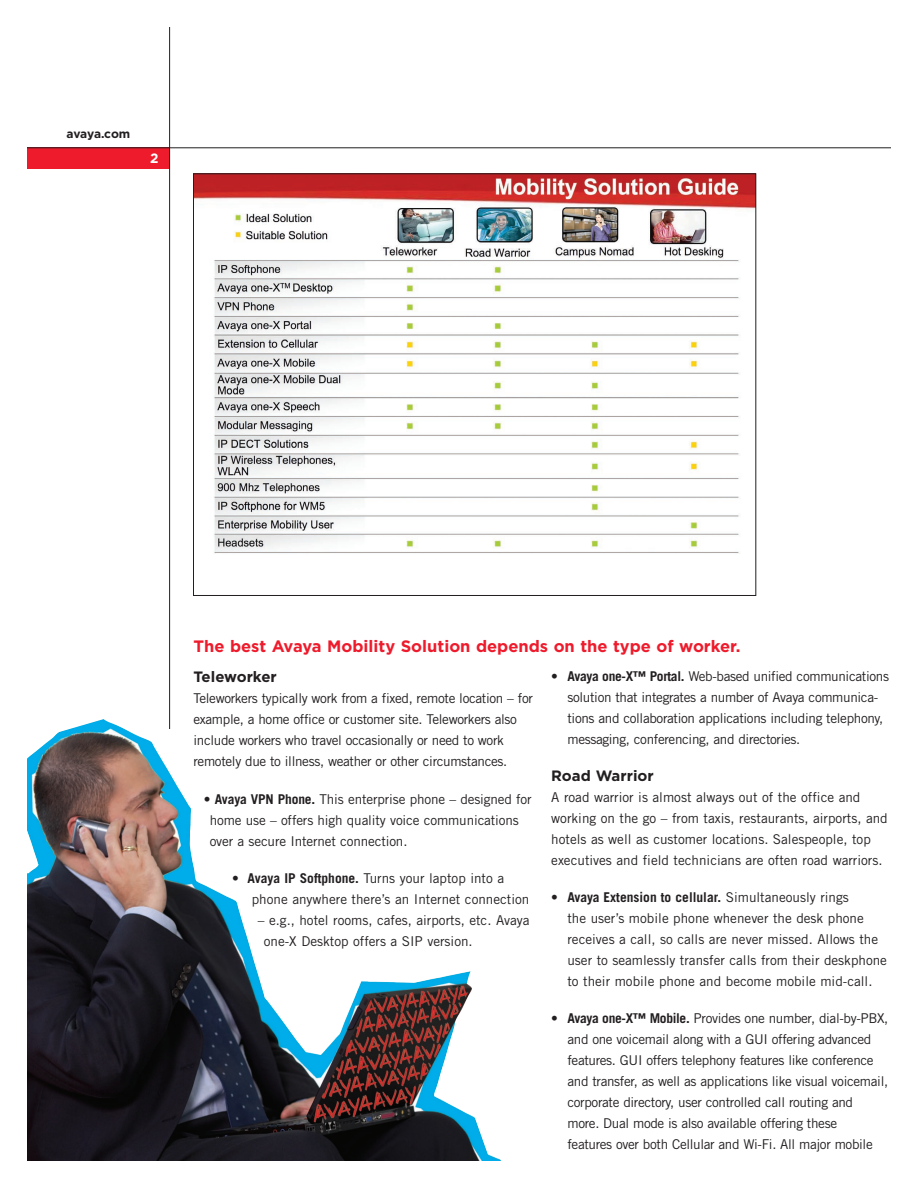
<style>
.page{position:relative;width:918px;height:1188px;background:#fff}
.page>*{position:absolute;margin:0;border:0;box-sizing:border-box;transform-origin:0 0}
.sub_head_PMS_485_cmy{font:700 16.5px "Gotham";color:#ee1b2c}
.second_subhead{font:700 15px "Gotham";color:#231f20}
.bullet_body{font:13.5px/21px "Trade Gothic";letter-spacing:-.025em;color:#231f20}
.bullet_body-2{font:13.5px/21px "Trade Gothic";color:#231f20}
.body_copy{font:13.5px/21px "Trade Gothic";letter-spacing:-.025em;color:#231f20}
.body_copy-2{font:13.5px/21px "Trade Gothic";color:#231f20}
.t1{font:700 13.5px "Gotham";color:#fff}
.t2{font:700 12px "Gotham";letter-spacing:-.02em;color:#231f20}
.s1{font-weight:700}
</style>
<div class="page">
<img style="left:195px;top:175px;width:559px;height:379px">
<div style="left:27px;top:147px;width:143px;height:22px;background:#ee1b2c"></div>
<hr style="left:27px;top:147px;width:864px;height:1px;background:#231f20">
<hr style="left:169px;top:27px;width:1px;height:702px;background:#231f20">
<img style="left:27px;top:705px;width:474px;height:456px">
<p class="t2" style="left:67px;top:127px;width:65px">avaya.com</p>
<p class="t1" style="left:150px;top:151px;width:10px">2</p>
<p class="sub_head_PMS_485_cmy" style="left:194px;top:636px;width:548px">The best Avaya Mobility Solution depends on the type of worker.</p>
<p class="second_subhead" style="left:194px;top:669px;width:85px">Teleworker</p>
<p class="body_copy" style="left:194px;top:688px;width:341px">Teleworkers typically work from a fixed, remote location – for example, a home office or customer site. Teleworkers also include workers who travel occasionally or need to work remotely due to illness, weather or other circumstances.</p>
<p class="bullet_body" style="left:210px;top:788px;width:324px;text-indent:-6px">• <span class="s1">Avaya VPN Phone.</span> This enterprise phone – designed for home use – offers high quality voice communications over a secure Internet connection.</p>
<p class="bullet_body-2" style="left:252px;top:867px;width:279px;text-indent:-20px">• <span class="s1">Avaya IP Softphone.</span> Turns your laptop into a phone anywhere there’s an Internet connection</p>
<p class="bullet_body-2" style="left:264px;top:909px;width:267px;text-indent:-6px">– e.g., hotel rooms, cafes, airports, etc. Avaya one-X Desktop offers a SIP version.</p>
<p class="bullet_body" style="left:567px;top:665px;width:323px;text-indent:-16px">• <span class="s1">Avaya one-X™ Portal.</span> Web-based unified communications solution that integrates a number of Avaya communica&shy;tions and collaboration applications including telephony, messaging, conferencing, and directories.</p>
<p class="second_subhead" style="left:551px;top:767px;width:104px">Road Warrior</p>
<p class="body_copy-2" style="left:551px;top:786px;width:338px">A road warrior is almost always out of the office and working on the go – from taxis, restaurants, airports, and hotels as well as customer locations. Salespeople, top executives and field technicians are often road warriors.</p>
<p class="bullet_body-2" style="left:567px;top:886px;width:321px;text-indent:-16px">• <span class="s1">Avaya Extension to cellular.</span> Simultaneously rings<br>the user’s mobile phone whenever the desk phone receives a call, so calls are never missed. Allows the user to seamlessly transfer calls from their deskphone to their mobile phone and become mobile mid-call.</p>
<p class="bullet_body" style="left:567px;top:1008px;width:322px;text-indent:-16px">• <span class="s1">Avaya one-X™ Mobile.</span> Provides one number, dial-by-PBX, and one voicemail along with a GUI offering advanced features. GUI offers telephony features like conference and transfer, as well as applications like visual voicemail, corporate directory, user controlled call routing and more. Dual mode is also available offering these<br>features over both Cellular and Wi-Fi. All major mobile</p>
</div>
